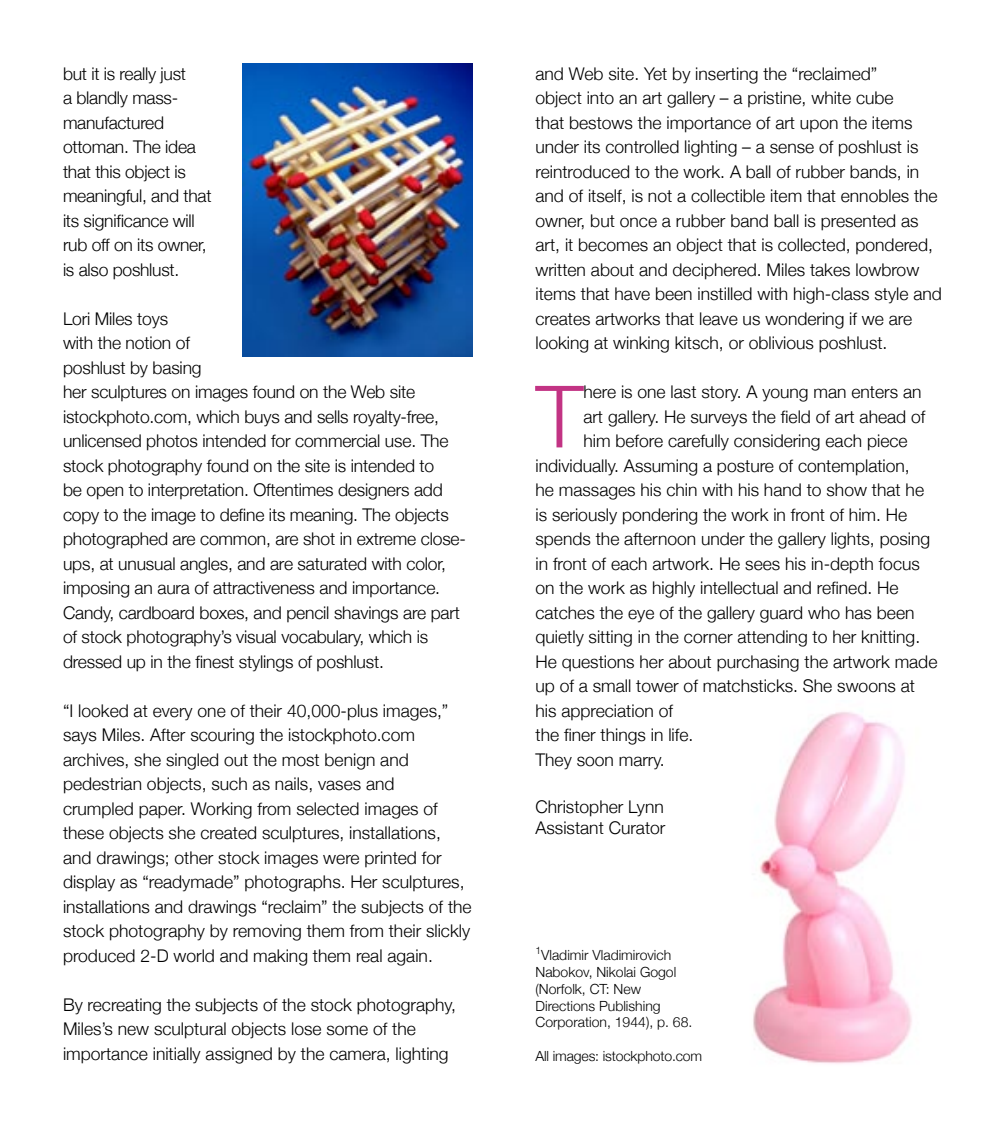
<style>
.page{position:relative;width:1008px;height:1134px;background:#fff}
.page>*{position:absolute;margin:0;border:0;box-sizing:border-box;transform-origin:0 0}
.t1{font:300 86.1px "Helvetica Neue";color:#c23384}
.t2{font:300 17.5px/24.5px "Helvetica Neue";color:#000}
.Footnote_Text{font:300 14px/16.8px "Helvetica Neue";color:#000}
</style>
<div class="page">
<img style="left:242px;top:63px;width:231px;height:294px">
<img style="left:753px;top:711px;width:159px;height:353px">
<p class="t2" style="left:63px;top:61px;width:150px">but it is really just<br>a blandly mass&shy;manufactured ottoman. The idea that this object is meaningful, and that its significance will rub off on its owner, is also poshlust.</p>
<p class="t2" style="left:63px;top:306px;width:404px">Lori Miles toys<br>with the notion of<br>poshlust by basing<br>her sculptures on images found on the Web site istockphoto.com, which buys and sells royalty-free, unlicensed photos intended for commercial use. The stock photography found on the site is intended to<br>be open to interpretation. Oftentimes designers add copy to the image to define its meaning. The objects photographed are common, are shot in extreme close&shy;ups, at unusual angles, and are saturated with color, imposing an aura of attractiveness and importance.<br>Candy, cardboard boxes, and pencil shavings are part of stock photography’s visual vocabulary, which is dressed up in the finest stylings of poshlust.</p>
<p class="t2" style="left:63px;top:698px;width:410px">“I looked at every one of their 40,000-plus images,” says Miles. After scouring the istockphoto.com archives, she singled out the most benign and pedestrian objects, such as nails, vases and<br>crumpled paper. Working from selected images of these objects she created sculptures, installations, and drawings; other stock images were printed for display as “readymade” photographs. Her sculptures, installations and drawings “reclaim” the subjects of the stock photography by removing them from their slickly produced 2-D world and making them real again.</p>
<p class="t2" style="left:63px;top:992px;width:394px">By recreating the subjects of the stock photography,<br>Miles’s new sculptural objects lose some of the importance initially assigned by the camera, lighting</p>
<p class="t2" style="left:536px;top:61px;width:408px">and Web site. Yet by inserting the “reclaimed”<br>object into an art gallery – a pristine, white cube<br>that bestows the importance of art upon the items under its controlled lighting – a sense of poshlust is reintroduced to the work. A ball of rubber bands, in and of itself, is not a collectible item that ennobles the owner, but once a rubber band ball is presented as art, it becomes an object that is collected, pondered, written about and deciphered. Miles takes lowbrow items that have been instilled with high-class style and creates artworks that leave us wondering if we are looking at winking kitsch, or oblivious poshlust.</p>
<p class="t1" style="left:536px;top:364px;width:49px">T</p>
<p class="t2" style="left:583px;top:380px;width:340px">here is one last story. A young man enters an</p>
<p class="t2" style="left:583px;top:404px;width:344px">art gallery. He surveys the field of art ahead of</p>
<p class="t2" style="left:583px;top:429px;width:326px">him before carefully considering each piece</p>
<p class="t2" style="left:536px;top:453px;width:376px">individually. Assuming a posture of contemplation,</p>
<p class="t2" style="left:536px;top:478px;width:390px">he massages his chin with his hand to show that he</p>
<p class="t2" style="left:536px;top:502px;width:373px">is seriously pondering the work in front of him. He</p>
<p class="t2" style="left:536px;top:527px;width:396px">spends the afternoon under the gallery lights, posing</p>
<p class="t2" style="left:536px;top:551px;width:386px">in front of each artwork. He sees his in-depth focus</p>
<p class="t2" style="left:536px;top:576px;width:365px">on the work as highly intellectual and refined. He</p>
<p class="t2" style="left:536px;top:600px;width:380px">catches the eye of the gallery guard who has been</p>
<p class="t2" style="left:536px;top:625px;width:386px">quietly sitting in the corner attending to her knitting.</p>
<p class="t2" style="left:536px;top:649px;width:403px">He questions her about purchasing the artwork made</p>
<p class="t2" style="left:536px;top:674px;width:381px">up of a small tower of matchsticks. She swoons at</p>
<p class="t2" style="left:536px;top:698px;width:139px">his appreciation of</p>
<p class="t2" style="left:536px;top:723px;width:159px">the finer things in life.</p>
<p class="t2" style="left:536px;top:747px;width:131px">They soon marry.</p>
<p class="t2" style="left:536px;top:794px;width:130px">Christopher Lynn</p>
<p class="t2" style="left:536px;top:815px;width:131px">Assistant Curator</p>
<p class="Footnote_Text" style="left:536px;top:947px;width:158px"><sup>1</sup>Vladimir Vladimirovich<br>Nabokov, Nikolai Gogol (Norfolk, CT: New<br>Directions Publishing<br>Corporation, 1944), p. 68.</p>
<p class="Footnote_Text" style="left:536px;top:1047px;width:168px">All images: istockphoto.com</p>
</div>
